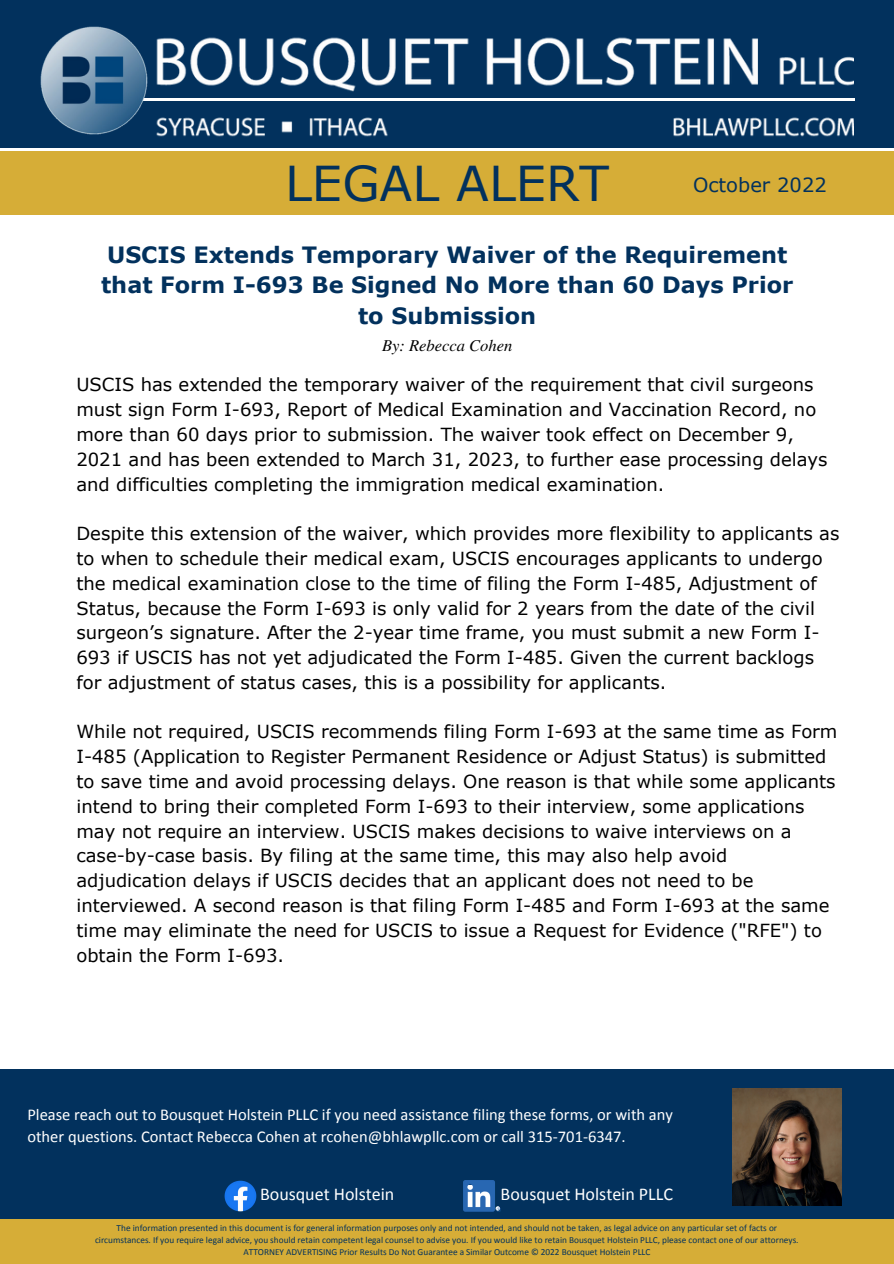
<style>
.page{position:relative;width:894px;height:1264px;background:#fff}
.page>*{position:absolute;margin:0;border:0;box-sizing:border-box;transform-origin:0 0}
.t1{font:48px "Verdana";color:#02315d}
.t2{font:700 22.5px/30.5px "Verdana";color:#02315d;text-align:center}
.t3{font:19.5px "Verdana";color:#02315d}
.t4{font:18px/24.8px "Verdana";color:#000}
.t5{font:18px "Calibri";color:#fff}
.t6{font:16.5px/22.5px "Calibri";color:#fff}
.t7{font:italic 16.5px "Te X Gyre Termes";color:#000}
.t8{font:9.3px/12.3px "Calibri";color:#02315d;text-align:center}
</style>
<div class="page">
<div style="left:0;top:0;width:893px;height:147px;background:#02315d"></div>
<hr style="left:53px;top:99px;width:801px;height:2px;background:#fff">
<img style="left:40px;top:27px;width:103px;height:108px">
<img style="left:143px;top:37px;width:710px;height:111px">
<div style="left:398px;top:114px;width:241px;height:27px;background:#02315d"></div>
<div style="left:0;top:151px;width:893px;height:63px;background:#d6ad37"></div>
<div style="left:0;top:1068px;width:893px;height:195px;background:#02315d"></div>
<img style="left:225px;top:1180px;width:31px;height:31px">
<img style="left:463px;top:1180px;width:37px;height:31px">
<div style="left:0;top:1218px;width:893px;height:45px;background:#d6ad37"></div>
<img style="left:732px;top:1088px;width:109px;height:117px">
<h1 class="t1" style="left:285px;top:153px;width:325px">LEGAL ALERT</h1>
<p class="t3" style="left:693px;top:173px;width:135px">October 2022</p>
<p class="t2" style="left:101px;top:239px;width:693px">USCIS Extends Temporary Waiver of the Requirement that Form I-693 Be Signed No More than 60 Days Prior to Submission</p>
<p class="t7" style="left:382px;top:333px;width:132px">By: Rebecca Cohen</p>
<p class="t4" style="left:76px;top:372px;width:752px">USCIS has extended the temporary waiver of the requirement that civil surgeons must sign Form I-693, Report of Medical Examination and Vaccination Record, no more than 60 days prior to submission. The waiver took effect on December 9, 2021 and has been extended to March 31, 2023, to further ease processing delays and difficulties completing the immigration medical examination.</p>
<p class="t4" style="left:76px;top:520px;width:764px">Despite this extension of the waiver, which provides more flexibility to applicants as to when to schedule their medical exam, USCIS encourages applicants to undergo the medical examination close to the time of filing the Form I-485, Adjustment of Status, because the Form I-693 is only valid for 2 years from the date of the civil surgeon’s signature. After the 2-year time frame, you must submit a new Form I-693 if USCIS has not yet adjudicated the Form I-485. Given the current backlogs for adjustment of status cases, this is a possibility for applicants.</p>
<p class="t4" style="left:76px;top:719px;width:762px">While not required, USCIS recommends filing Form I-693 at the same time as Form I-485 (Application to Register Permanent Residence or Adjust Status) is submitted to save time and avoid processing delays. One reason is that while some applicants intend to bring their completed Form I-693 to their interview, some applications may not require an interview. USCIS makes decisions to waive interviews on a case-by-case basis. By filing at the same time, this may also help avoid adjudication delays if USCIS decides that an applicant does not need to be interviewed. A second reason is that filing Form I-485 and Form I-693 at the same time may eliminate the need for USCIS to issue a Request for Evidence ("RFE") to obtain the Form I-693.</p>
<p class="t6" style="left:27px;top:1104px;width:647px">Please reach out to Bousquet Holstein PLLC if you need assistance filing these forms, or with any other questions. Contact Rebecca Cohen at rcohen@bhlawpllc.com or call 315-701-6347.</p>
<p class="t5" style="left:260px;top:1186px;width:136px">Bousquet Holstein</p>
<p class="t5" style="left:500px;top:1186px;width:174px">Bousquet Holstein PLLC</p>
<p class="t8" style="left:95px;top:1222px;width:705px">The information presented in this document is for general information purposes only and not intended, and should not be taken, as legal advice on any particular set of facts or circumstances. If you require legal advice, you should retain competent legal counsel to advise you. If you would like to retain Bousquet Holstein PLLC, please contact one of our attorneys.<br>ATTORNEY ADVERTISING Prior Results Do Not Guarantee a Similar Outcome © 2022 Bousquet Holstein PLLC</p>
<p class="t8" style="left:95px;top:1223px;width:705px">The information presented in this document is for general information purposes only and not intended, and should not be taken, as legal advice on any particular set of facts or circumstances. If you require legal advice, you should retain competent legal counsel to advise you. If you would like to retain Bousquet Holstein PLLC, please contact one of our attorneys.<br>ATTORNEY ADVERTISING Prior Results Do Not Guarantee a Similar Outcome © 2022 Bousquet Holstein PLLC</p>
</div>
